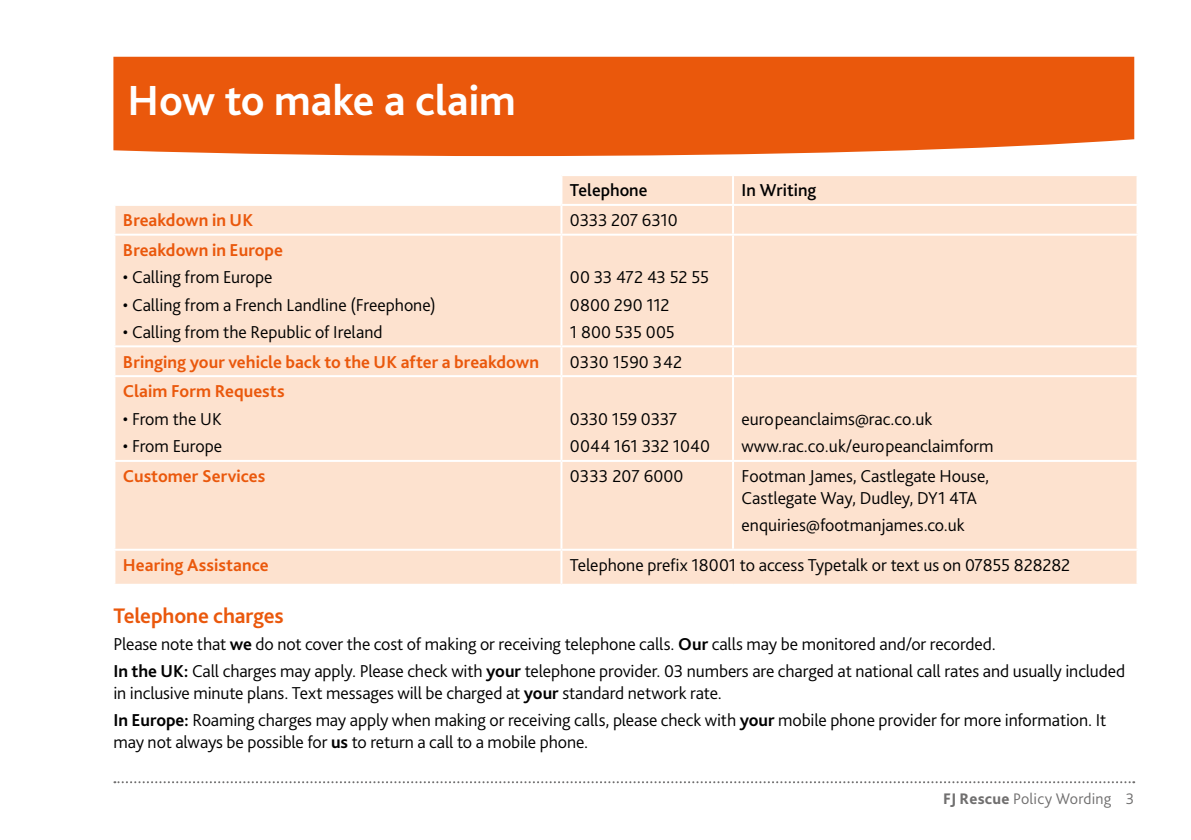
<style>
.page{position:relative;width:1191px;height:840px;background:#fff}
.page>*{position:absolute;margin:0;border:0;box-sizing:border-box;transform-origin:0 0}
.t1{font:700 44px "Bliss Pro";letter-spacing:-.005em;color:#fff}
.t2{font:700 22px "Bliss Pro";letter-spacing:-.005em;color:#ea580c}
.t3{font:300 18px/27.2px "Bliss Pro";letter-spacing:-.005em;color:#000}
.t4{font:700 18px "Bliss Pro";color:#ea580c}
.t5{font:500 18px "Bliss Pro";color:#000}
.t6{font:300 16px "Bliss Pro";letter-spacing:.01em;color:#706f6f}
.s1{font-weight:700}
.s2{font-weight:800}
</style>
<div class="page">
<svg style="left:114px;top:781px;width:1020px;height:1px"></svg>
<div style="left:115px;top:176px;width:1021px;height:407px;background:#fde2cf"></div>
<hr style="left:560px;top:176px;width:2px;height:28px;background:#fff">
<hr style="left:732px;top:176px;width:2px;height:28px;background:#fff">
<hr style="left:113px;top:204px;width:448px;height:2px;background:#fff">
<hr style="left:561px;top:204px;width:172px;height:2px;background:#fff">
<hr style="left:560px;top:206px;width:2px;height:27px;background:#fff">
<hr style="left:733px;top:204px;width:405px;height:2px;background:#fff">
<hr style="left:732px;top:206px;width:2px;height:27px;background:#fff">
<hr style="left:113px;top:233px;width:448px;height:2px;background:#fff">
<hr style="left:561px;top:233px;width:172px;height:2px;background:#fff">
<hr style="left:560px;top:235px;width:2px;height:110px;background:#fff">
<hr style="left:733px;top:233px;width:405px;height:2px;background:#fff">
<hr style="left:732px;top:235px;width:2px;height:110px;background:#fff">
<hr style="left:113px;top:345px;width:448px;height:2px;background:#fff">
<hr style="left:561px;top:345px;width:172px;height:2px;background:#fff">
<hr style="left:560px;top:347px;width:2px;height:28px;background:#fff">
<hr style="left:733px;top:345px;width:405px;height:2px;background:#fff">
<hr style="left:732px;top:347px;width:2px;height:28px;background:#fff">
<hr style="left:113px;top:375px;width:448px;height:2px;background:#fff">
<hr style="left:561px;top:375px;width:172px;height:2px;background:#fff">
<hr style="left:560px;top:377px;width:2px;height:82px;background:#fff">
<hr style="left:733px;top:375px;width:405px;height:2px;background:#fff">
<hr style="left:732px;top:377px;width:2px;height:82px;background:#fff">
<hr style="left:113px;top:459px;width:448px;height:2px;background:#fff">
<hr style="left:561px;top:459px;width:172px;height:2px;background:#fff">
<hr style="left:560px;top:461px;width:2px;height:87px;background:#fff">
<hr style="left:733px;top:459px;width:405px;height:2px;background:#fff">
<hr style="left:732px;top:461px;width:2px;height:87px;background:#fff">
<hr style="left:113px;top:548px;width:448px;height:2px;background:#fff">
<hr style="left:561px;top:548px;width:172px;height:2px;background:#fff">
<hr style="left:560px;top:550px;width:2px;height:33px;background:#fff">
<hr style="left:733px;top:548px;width:405px;height:2px;background:#fff">
<div style="left:113px;top:57px;width:1021px;height:99px;background:#ea580c"></div>
<h1 class="t1" style="left:128px;top:73px;width:390px">How to make a claim</h1>
<p class="t5" style="left:570px;top:179px;width:79px">Telephone</p>
<p class="t5" style="left:741px;top:179px;width:76px">In Writing</p>
<p class="t4" style="left:123px;top:209px;width:132px">Breakdown in UK</p>
<p class="t3" style="left:570px;top:206px;width:109px">0333 207 6310</p>
<p class="t4" style="left:123px;top:239px;width:162px">Breakdown in Europe</p>
<p class="t3" style="left:123px;top:263px;width:151px">• Calling from Europe</p>
<p class="t3" style="left:123px;top:290px;width:314px">• Calling from a French Landline (Freephone)</p>
<p class="t3" style="left:123px;top:317px;width:261px">• Calling from the Republic of Ireland</p>
<p class="t3" style="left:570px;top:263px;width:141px">00 33 472 43 52 55<br>0800 290 112<br>1 800 535 005</p>
<p class="t4" style="left:123px;top:350px;width:418px">Bringing your vehicle back to the UK after a breakdown</p>
<p class="t3" style="left:570px;top:347px;width:114px">0330 1590 342</p>
<p class="t4" style="left:123px;top:380px;width:163px">Claim Form Requests</p>
<p class="t3" style="left:123px;top:404px;width:100px">• From the UK</p>
<p class="t3" style="left:123px;top:432px;width:101px">• From Europe</p>
<p class="t3" style="left:570px;top:404px;width:142px">0330 159 0337<br>0044 161 332 1040</p>
<p class="t3" style="left:741px;top:404px;width:253px">europeanclaims@rac.co.uk www.rac.co.uk/europeanclaimform</p>
<p class="t4" style="left:123px;top:465px;width:144px">Customer Services</p>
<p class="t3" style="left:570px;top:462px;width:115px">0333 207 6000</p>
<p class="t3" style="left:741px;top:464px;width:249px;line-height:21.6px">Footman James, Castlegate House,<br>Castlegate Way, Dudley, DY1 4TA</p>
<p class="t3" style="left:741px;top:511px;width:225px">enquiries@footmanjames.co.uk</p>
<p class="t4" style="left:123px;top:553px;width:147px">Hearing Assistance</p>
<p class="t3" style="left:570px;top:550px;width:502px">Telephone prefix 18001 to access Typetalk or text us on 07855 828282</p>
<p class="t2" style="left:113px;top:601px;width:172px">Telephone charges</p>
<p class="t3" style="left:113px;top:629px;width:1013px">Please note that <span class="s1">we</span> do not cover the cost of making or receiving telephone calls. <span class="s1">Our</span> calls may be monitored and/or recorded.<br><span class="s1">In the UK:</span> Call charges may apply. Please check with <span class="s1">your</span> telephone provider. 03 numbers are charged at national call rates and usually included</p>
<p class="t3" style="left:113px;top:678px;width:994px">in inclusive minute plans. Text messages will be charged at <span class="s1">your</span> standard network rate.<br><span class="s1">In Europe:</span> Roaming charges may apply when making or receiving calls, please check with <span class="s1">your</span> mobile phone provider for more information. It</p>
<p class="t3" style="left:113px;top:727px;width:476px">may not always be possible for <span class="s1">us</span> to return a call to a mobile phone.</p>
<p class="t6" style="left:943px;top:788px;width:193px"><span class="s2">FJ Rescue</span> Policy Wording 3</p>
</div>
